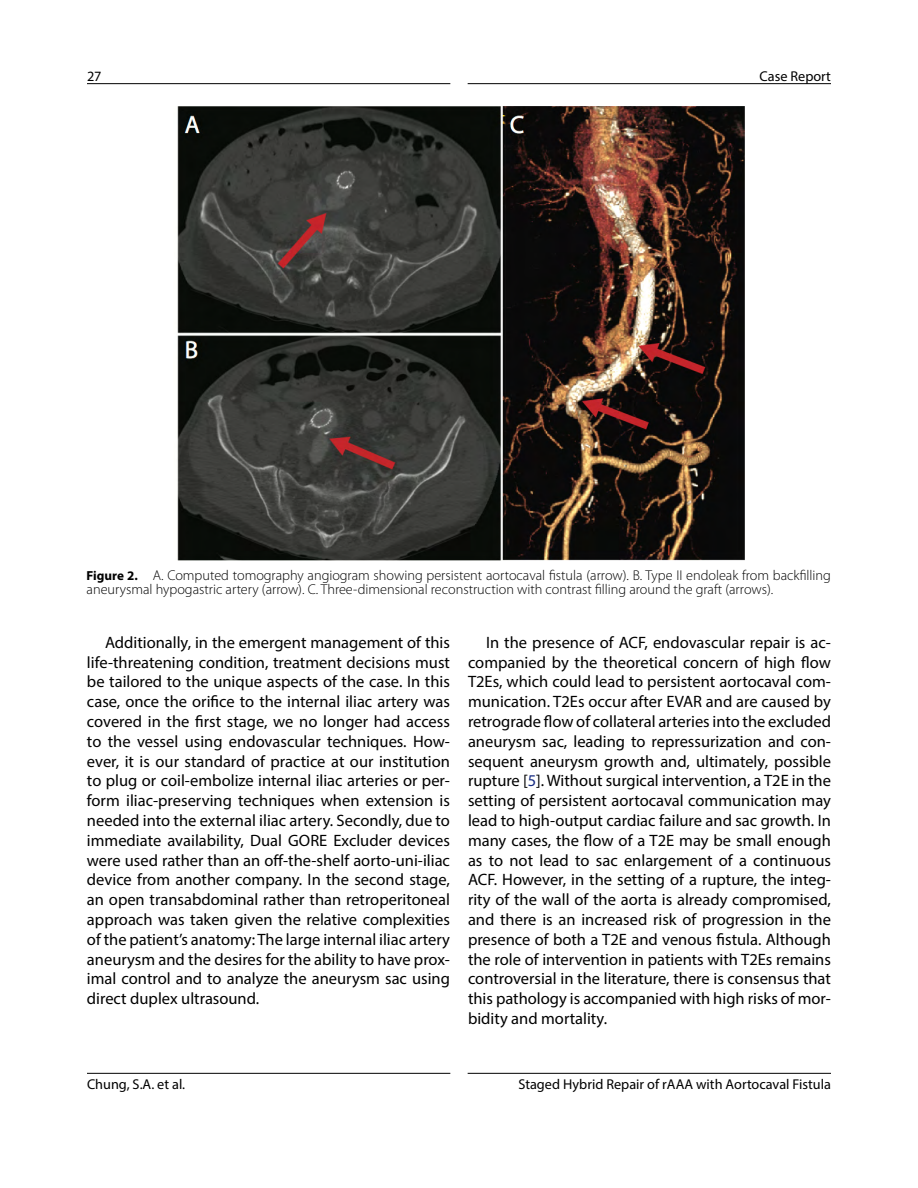
<style>
.page{position:relative;width:918px;height:1188px;background:#fff}
.page>*{position:absolute;margin:0;border:0;box-sizing:border-box;transform-origin:0 0}
.t1{font:16.5px/19.8px "Myriad Pro";color:#000;text-align:justify}
.t2{font:300 14.25px/14.2px "Myriad Pro";color:#000}
.t3{font:14.25px "Myriad Pro";color:#000}
.s1{font-weight:700;font-size:13.2px}
.s2{color:#162b82}
</style>
<div class="page">
<hr style="left:87px;top:1073px;width:363px;height:1px;background:#000">
<hr style="left:468px;top:1073px;width:363px;height:1px;background:#000">
<hr style="left:87px;top:83px;width:363px;height:1px;background:#000">
<hr style="left:468px;top:83px;width:363px;height:1px;background:#000">
<img style="left:177px;top:106px;width:568px;height:454px">
<p class="t3" style="left:87px;top:67px;width:16px">27</p>
<p class="t3" style="left:760px;top:67px;width:73px">Case Report</p>
<p class="t2" style="left:87px;top:568px;width:746px"><span class="s1">Figure 2.</span> A. Computed tomography angiogram showing persistent aortocaval fistula (arrow). B. Type II endoleak from backfilling aneurysmal hypogastric artery (arrow). C. Three-dimensional reconstruction with contrast filling around the graft (arrows).</p>
<p class="t1" style="left:87px;top:632px;width:365px;text-indent:18px">Additionally, in the emergent management of this life-threatening condition, treatment decisions must be tailored to the unique aspects of the case. In this case, once the orifice to the internal iliac artery was covered in the first stage, we no longer had access to the vessel using endovascular techniques. How&shy;ever, it is our standard of practice at our institution to plug or coil-embolize internal iliac arteries or per&shy;form iliac-preserving techniques when extension is needed into the external iliac artery. Secondly, due to immediate availability, Dual GORE Excluder devices were used rather than an off-the-shelf aorto-uni-iliac device from another company. In the second stage, an open transabdominal rather than retroperitoneal approach was taken given the relative complexities of the patient’s anatomy: The large internal iliac artery aneurysm and the desires for the ability to have prox&shy;imal control and to analyze the aneurysm sac using direct duplex ultrasound.</p>
<p class="t1" style="left:468px;top:632px;width:365px;text-indent:18px">In the presence of ACF, endovascular repair is ac&shy;companied by the theoretical concern of high flow T2Es, which could lead to persistent aortocaval com&shy;munication. T2Es occur after EVAR and are caused by retrograde flow of collateral arteries into the excluded aneurysm sac, leading to repressurization and con&shy;sequent aneurysm growth and, ultimately, possible rupture [<span class="s2">5</span>]. Without surgical intervention, a T2E in the setting of persistent aortocaval communication may lead to high-output cardiac failure and sac growth. In many cases, the flow of a T2E may be small enough as to not lead to sac enlargement of a continuous ACF. However, in the setting of a rupture, the integ&shy;rity of the wall of the aorta is already compromised, and there is an increased risk of progression in the presence of both a T2E and venous fistula. Although the role of intervention in patients with T2Es remains controversial in the literature, there is consensus that this pathology is accompanied with high risks of mor&shy;bidity and mortality.</p>
<p class="t3" style="left:87px;top:1075px;width:100px">Chung, S.A. et al.</p>
<p class="t3" style="left:518px;top:1075px;width:314px">Staged Hybrid Repair of rAAA with Aortocaval Fistula</p>
</div>
